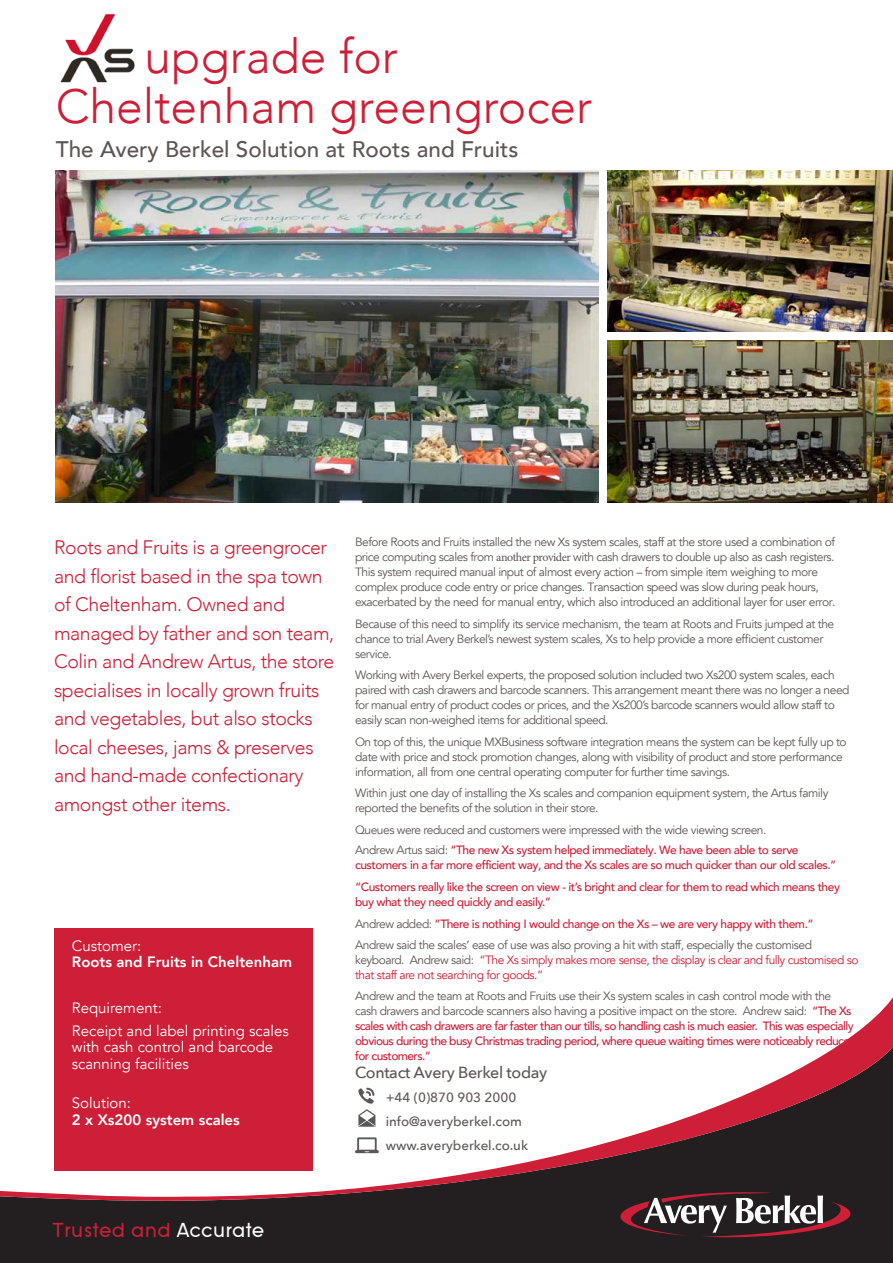
<style>
.page{position:relative;width:893px;height:1263px;background:#fff}
.page>*{position:absolute;margin:0;border:0;box-sizing:border-box;transform-origin:0 0}
.t1{font:300 48px/49.5px "Avenir";color:#cd1f37}
.t2{font:500 22.5px "Avenir";color:#5d5654}
.t3{font:21px "SF Old Republic";color:#cd1f37}
.t4{font:300 19.5px/28.5px "Avenir";letter-spacing:-.02em;color:#cd1f37}
.t5{font:500 16.05px "Avenir Next";letter-spacing:-.02em;color:#5d5654}
.t6{font:15px/16.5px "Avenir";color:#fff}
.t7{font:800 15px/16.5px "Avenir";color:#fff}
.t8{font:500 13.35px/23.9px "Avenir Next";color:#5d5654}
.t9{font:12px/15px "Avenir";letter-spacing:-.04em;color:#5d5654}
.t10{font:500 12px/15px "Avenir";letter-spacing:-.04em;color:#cd1f37}
.s1{font-family:"Minion Pro"}
.s2{font-weight:400;color:#5d5654}
.s3{color:#cd1f37}
.s4{font-weight:400}
.s5{color:#fff}
</style>
<div class="page">
<div style="left:0;top:1202px;width:893px;height:61px;background:#231f20"></div>
<svg style="left:0;top:968px;width:893px;height:234px"></svg>
<svg style="left:620px;top:1192px;width:231px;height:45px;background:#5b4649"></svg>
<img style="left:55px;top:170px;width:544px;height:332px">
<img style="left:608px;top:170px;width:285px;height:162px">
<img style="left:608px;top:341px;width:285px;height:161px">
<div style="left:54px;top:928px;width:258px;height:243px;background:#cd1f37"></div>
<svg style="left:358px;top:1088px;width:17px;height:39px"></svg>
<svg style="left:355px;top:1137px;width:24px;height:16px"></svg>
<img style="left:60px;top:14px;width:75px;height:69px">
<p class="t1" style="left:56px;top:32px;width:538px;text-indent:89px">upgrade for<br>Cheltenham greengrocer</p>
<p class="t2" style="left:56px;top:130px;width:464px">The Avery Berkel Solution at Roots and Fruits</p>
<p class="t9" style="left:355px;top:534px;width:482px">Before Roots and Fruits installed the new Xs system scales, staff at the store used a combination of price computing scales from <span class="s1">another provider</span> with cash drawers to double up also as cash registers.<br>This system required manual input of almost every action – from simple item weighing to more complex produce code entry or price changes. Transaction speed was slow during peak hours, exacerbated by the need for manual entry, which also introduced an additional layer for user error.</p>
<p class="t9" style="left:355px;top:616px;width:481px">Because of this need to simplify its service mechanism, the team at Roots and Fruits jumped at the chance to trial Avery Berkel’s newest system scales, Xs to help provide a more efficient customer service.</p>
<p class="t9" style="left:355px;top:668px;width:496px">Working with Avery Berkel experts, the proposed solution included two Xs200 system scales, each paired with cash drawers and barcode scanners. This arrangement meant there was no longer a need for manual entry of product codes or prices, and the Xs200’s barcode scanners would allow staff to easily scan non-weighed items for additional speed.</p>
<p class="t9" style="left:355px;top:734px;width:493px">On top of this, the unique MXBusiness software integration means the system can be kept fully up to date with price and stock promotion changes, along with visibility of product and store performance information, all from one central operating computer for further time savings.</p>
<p class="t9" style="left:355px;top:786px;width:475px">Within just one day of installing the Xs scales and companion equipment system, the Artus family reported the benefits of the solution in their store.</p>
<p class="t9" style="left:355px;top:822px;width:413px">Queues were reduced and customers were impressed with the wide viewing screen.</p>
<p class="t10" style="left:355px;top:842px;width:483px"><span class="s2">Andrew Artus said:</span> “The new Xs system helped immediately. We have been able to serve customers in a far more efficient way, and the Xs scales are so much quicker than our old scales.”</p>
<p class="t10" style="left:355px;top:879px;width:486px">“Customers really like the screen on view - it’s bright and clear for them to read which means they buy what they need quickly and easily.”</p>
<p class="t10" style="left:355px;top:915px;width:460px"><span class="s2">Andrew added:</span> ”There is nothing I would change on the Xs – we are very happy with them.”</p>
<p class="t9" style="left:355px;top:937px;width:505px">Andrew said the scales’ ease of use was also proving a hit with staff, especially the customised keyboard. Andrew said: <span class="s3">“The Xs simply makes more sense, the display is clear and fully customised so that staff are not searching for goods.”</span></p>
<p class="t10" style="left:355px;top:988px;width:503px"><span class="s2">Andrew and the team at Roots and Fruits use their Xs system scales in cash control mode with the<br>cash drawers and barcode scanners also having a positive impact on the store. Andrew said:</span> “The Xs scales with cash drawers are far faster than our tills, so handling cash is much easier. This was especially obvious during the busy Christmas trading period, where queue waiting times were noticeably reduced for customers.”</p>
<p class="t4" style="left:54px;top:533px;width:282px">Roots and Fruits is a greengrocer and florist based in the spa town of Cheltenham. Owned and managed by father and son team,<br>Colin and Andrew Artus, the store specialises in locally grown fruits and vegetables, but also stocks local cheeses, jams &amp; preserves and hand-made confectionary amongst other items.</p>
<p class="t7" style="left:72px;top:937px;width:222px"><span class="s4">Customer:<br></span>Roots and Fruits in Cheltenham</p>
<p class="t6" style="left:72px;top:1000px;width:91px">Requirement:</p>
<p class="t6" style="left:72px;top:1023px;width:218px">Receipt and label printing scales with cash control and barcode scanning facilities</p>
<p class="t7" style="left:72px;top:1095px;width:169px"><span class="s4">Solution:<br></span>2 x Xs200 system scales</p>
<p class="t8" style="left:386px;top:1085px;width:132px">+44 (0)870 903 2000</p>
<p class="t5" style="left:355px;top:1058px;width:194px">Contact Avery Berkel today</p>
<p class="t8" style="left:386px;top:1109px;width:144px">info@averyberkel.com www.averyberkel.co.uk</p>
<p class="t3" style="left:53px;top:1219px;width:213px">Trusted and <span class="s5">Accurate</span></p>
</div>
